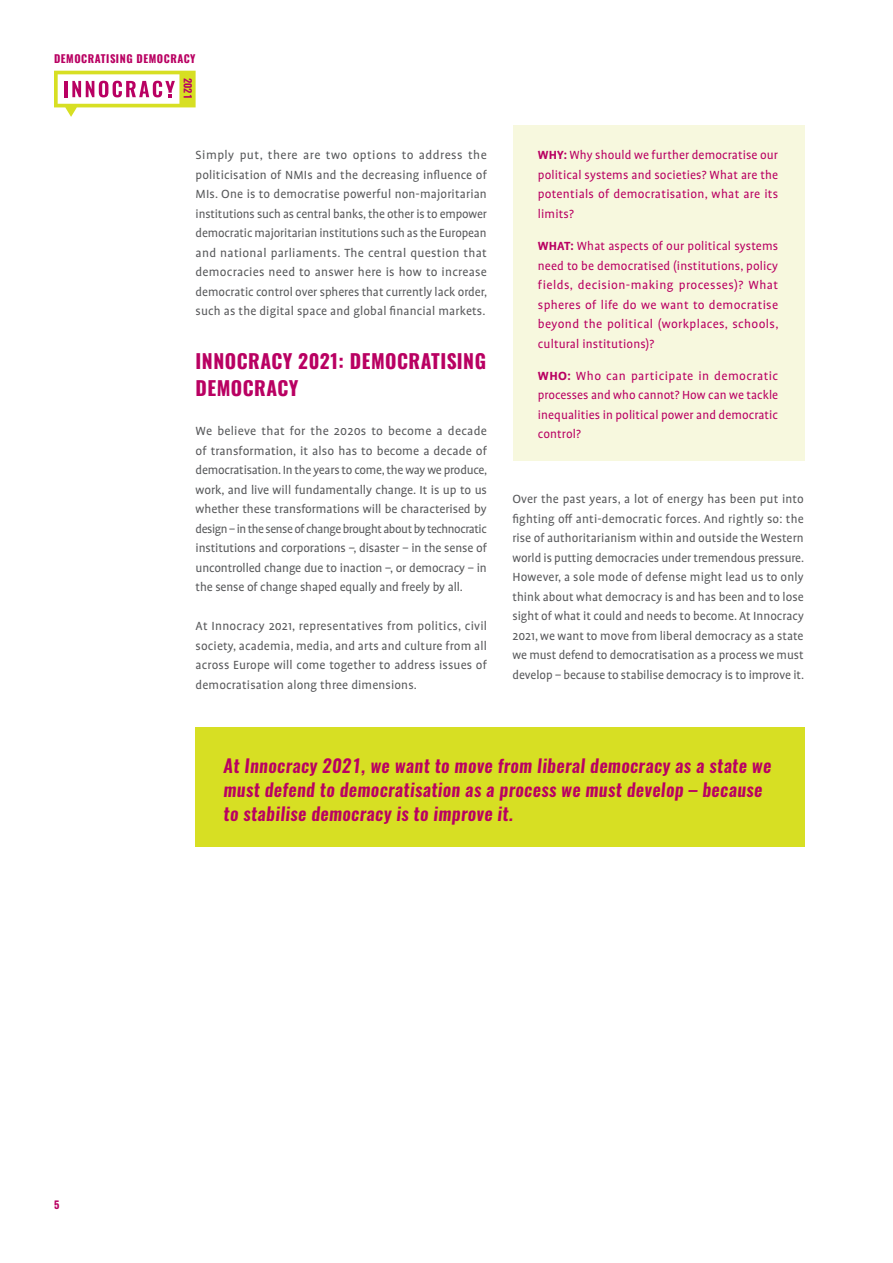
<style>
.page{position:relative;width:893px;height:1263px;background:#fff}
.page>*{position:absolute;margin:0;border:0;box-sizing:border-box;transform-origin:0 0}
.t1{font:700 19.5px/27px "Oswald";letter-spacing:.025em;color:#b90062}
.t2{font:italic 600 18px/24px "Oswald";letter-spacing:.02em;color:#b90062}
.t3{font:13.5px/19.5px "Profile Pro";color:#58595b;text-align:justify}
.t4{font:13.5px/19.5px "Profile Pro";letter-spacing:.01em;color:#b90062;text-align:justify}
.t5{font:700 10.8px "Oswald";letter-spacing:.05em;color:#b90062}
.t6{font:700 10.5px "Oswald";color:#b90062}
.t7{font:600 10.05px "Oswald";color:#b90062}
.s1{font-weight:700}
</style>
<div class="page">
<svg style="left:54px;top:71px;width:142px;height:46px"></svg>
<div style="left:513px;top:125px;width:292px;height:336px;background:#f7f8de"></div>
<div style="left:196px;top:728px;width:609px;height:119px;background:#d7df23"></div>
<p class="t5" style="left:54px;top:49px;width:143px">DEMOCRATISING DEMOCRACY</p>
<p class="t7" style="left:195px;top:78px;width:22px;rotate:90deg">2021</p>
<p class="t3" style="left:196px;top:146px;width:293px">Simply put, there are two options to address the politicisation of NMIs and the decreasing influence of MIs. One is to democratise powerful non-majoritarian institutions such as central banks, the other is to empower democratic majoritarian institutions such as the European and national parliaments. The central question that democracies need to answer here is how to increase democratic control over spheres that currently lack order, such as the digital space and global financial markets.</p>
<h1 class="t1" style="left:196px;top:346px;width:292px">INNOCRACY 2021: DEMOCRATISING<br>DEMOCRACY</h1>
<p class="t3" style="left:196px;top:422px;width:293px">We believe that for the 2020s to become a decade of transformation, it also has to become a decade of democratisation. In the years to come, the way we produce, work, and live will fundamentally change. It is up to us whether these transformations will be characterised by design – in the sense of change brought about by technocratic institutions and corporations –, disaster – in the sense of uncontrolled change due to inaction –, or democracy – in the sense of change shaped equally and freely by all.</p>
<p class="t3" style="left:196px;top:617px;width:293px">At Innocracy 2021, representatives from politics, civil society, academia, media, and arts and culture from all across Europe will come together to address issues of democratisation along three dimensions.</p>
<p class="t4" style="left:538px;top:146px;width:242px"><span class="s1">WHY:</span> Why should we further democratise our political systems and societies? What are the potentials of democratisation, what are its limits?</p>
<p class="t4" style="left:538px;top:237px;width:242px"><span class="s1">WHAT:</span> What aspects of our political systems need to be democratised (institutions, policy fields, decision-making processes)? What spheres of life do we want to democratise beyond the political (workplaces, schools, cultural institutions)?</p>
<p class="t4" style="left:538px;top:367px;width:242px"><span class="s1">WHO:</span> Who can participate in democratic processes and who cannot? How can we tackle inequalities in political power and democratic control?</p>
<p class="t3" style="left:512px;top:490px;width:293px">Over the past years, a lot of energy has been put into fighting off anti-democratic forces. And rightly so: the rise of authoritarianism within and outside the Western world is putting democracies under tremendous pressure.<br>However, a sole mode of defense might lead us to only think about what democracy is and has been and to lose sight of what it could and needs to become. At Innocracy 2021, we want to move from liberal democracy as a state we must defend to democratisation as a process we must develop – because to stabilise democracy is to improve it.</p>
<p class="t6" style="left:54px;top:1195px;width:7px">5</p>
<h2 class="t2" style="left:224px;top:754px;width:549px">At Innocracy 2021, we want to move from liberal democracy as a state we must defend to democratisation as a process we must develop – because to stabilise democracy is to improve it.</h2>
</div>
